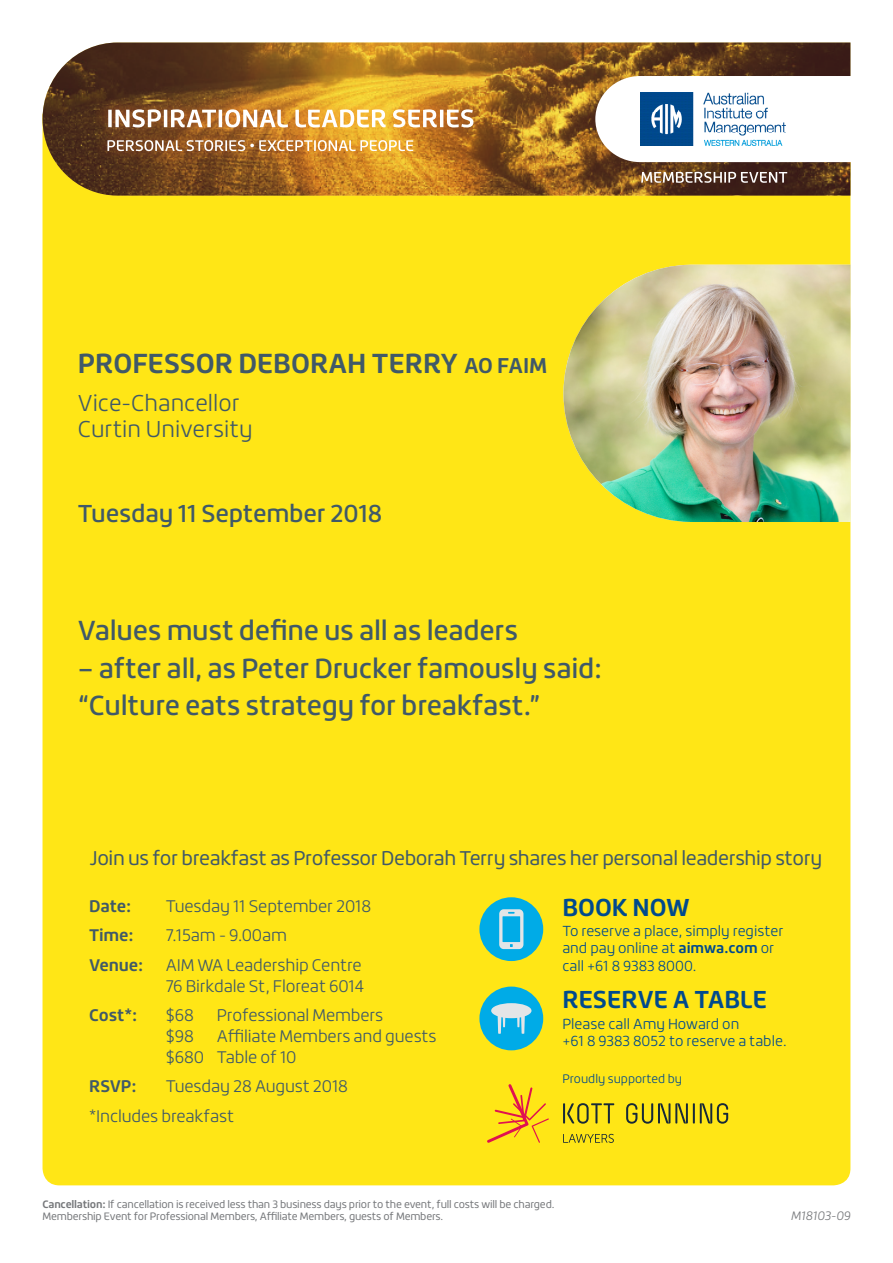
<style>
.page{position:relative;width:893px;height:1263px;background:#fff}
.page>*{position:absolute;margin:0;border:0;box-sizing:border-box;transform-origin:0 0}
.Heading_lvl_2{font:500 27px/37.5px "Roihu";letter-spacing:-.01em;color:#405968}
.t1{font:700 27px "Roihu";color:#405968}
.Heading_lvl_2-2{font:500 24px "Roihu";letter-spacing:-.01em;color:#405968}
.t2{font:700 24px "Roihu";color:#004a8d}
.t3{font:300 22.5px/25.5px "Roihu";color:#405968}
.t4{font:19.5px "Roihu";letter-spacing:-.02em;color:#405968}
.Event_details{font:300 16.5px/21px "Roihu";letter-spacing:-.01em;color:#405968}
.Event_details-2{font:700 16.5px "Roihu";letter-spacing:-.01em;color:#405968}
.t5{font:300 14.25px/17.2px "Roihu";color:#004a8d}
.Heading_lvl_1{font:300 12px "Roihu";color:#004a8d}
.t6{font:italic 300 12px "Roihu";color:#76787b}
.Program_details_-_Ad{font:10.5px/12.8px "Roihu";letter-spacing:-.02em;color:#76787b}
.s1{font-size:21px}
.s2{font-weight:700}
</style>
<div class="page">
<div style="left:43px;top:196px;width:807px;height:989px;background:#ffe616"></div>
<svg style="left:43px;top:43px;width:807px;height:153px;background:#885c22"></svg>
<svg style="left:595px;top:76px;width:255px;height:86px"></svg>
<img style="left:640px;top:93px;width:145px;height:52px">
<div style="left:94px;top:96px;width:393px;height:45px;background:#f37932;opacity:.75"></div>
<img style="left:108px;top:109px;width:365px;height:18px">
<svg style="left:641px;top:172px;width:146px;height:11px"></svg>
<div style="left:94px;top:126px;width:332px;height:39px;background:#f37932;opacity:.75"></div>
<svg style="left:107px;top:140px;width:306px;height:11px"></svg>
<img style="left:563px;top:265px;width:287px;height:257px">
<div style="left:479px;top:897px;width:64px;height:64px;background:#00abe7;border-radius:50%"></div>
<svg style="left:499px;top:909px;width:24px;height:40px"></svg>
<div style="left:479px;top:986px;width:64px;height:64px;background:#00abe7;border-radius:50%"></div>
<svg style="left:491px;top:1003px;width:40px;height:31px"></svg>
<svg style="left:563px;top:1134px;width:51px;height:9px"></svg>
<svg style="left:563px;top:1103px;width:51px;height:21px"></svg>
<svg style="left:626px;top:1103px;width:62px;height:21px"></svg>
<hr style="left:693px;top:1103px;width:2px;height:20px;background:#172938">
<svg style="left:700px;top:1103px;width:28px;height:21px"></svg>
<svg style="left:487px;top:1084px;width:62px;height:59px;background:#fac51e"></svg>
<p class="t1" style="left:78px;top:348px;width:471px">PROFESSOR DEBORAH TERRY <span class="s1">AO FAIM</span></p>
<p class="t3" style="left:78px;top:391px;width:176px">Vice-Chancellor<br>Curtin University</p>
<p class="Heading_lvl_2-2" style="left:78px;top:500px;width:306px">Tuesday 11 September 2018</p>
<p class="Heading_lvl_2" style="left:78px;top:612px;width:442px">Values must define us all as leaders</p>
<p class="Heading_lvl_2" style="left:78px;top:650px;width:526px">– after all, as Peter Drucker famously said: “Culture eats strategy for breakfast.”</p>
<p class="t4" style="left:89px;top:847px;width:734px">Join us for breakfast as Professor Deborah Terry shares her personal leadership story</p>
<p class="Event_details-2" style="left:89px;top:896px;width:44px">Date:</p>
<p class="Event_details" style="left:166px;top:896px;width:207px">Tuesday 11 September 2018</p>
<p class="Event_details-2" style="left:89px;top:926px;width:46px">Time:</p>
<p class="Event_details" style="left:166px;top:925px;width:123px">7.15am - 9.00am</p>
<p class="Event_details-2" style="left:89px;top:955px;width:56px">Venue:</p>
<p class="Event_details" style="left:166px;top:954px;width:200px">AIM WA Leadership Centre<br>76 Birkdale St, Floreat 6014</p>
<p class="Event_details-2" style="left:89px;top:1006px;width:49px">Cost*:</p>
<p class="Event_details" style="left:166px;top:1005px;width:30px">$68</p>
<p class="Event_details" style="left:217px;top:1005px;width:168px">Professional Members</p>
<p class="Event_details" style="left:166px;top:1026px;width:30px">$98</p>
<p class="Event_details" style="left:166px;top:1026px;width:272px;text-indent:51px">Affiliate Members and guests $680 Table of 10</p>
<p class="Event_details-2" style="left:89px;top:1077px;width:49px">RSVP:</p>
<p class="Event_details" style="left:166px;top:1076px;width:184px">Tuesday 28 August 2018</p>
<p class="Event_details" style="left:89px;top:1105px;width:146px">*Includes breakfast</p>
<p class="t2" style="left:562px;top:893px;width:129px">BOOK NOW</p>
<p class="t5" style="left:562px;top:922px;width:223px">To reserve a place, simply register and pay online at <span class="s2">aimwa.com</span> or call +61 8 9383 8000.</p>
<p class="t2" style="left:562px;top:986px;width:206px">RESERVE A TABLE</p>
<p class="t5" style="left:562px;top:1015px;width:226px">Please call Amy Howard on<br>+61 8 9383 8052 to reserve a table.</p>
<p class="Heading_lvl_1" style="left:562px;top:1072px;width:121px">Proudly supported by</p>
<p class="Program_details_-_Ad" style="left:43px;top:1198px;width:513px"><span class="s2">Cancellation:</span> If cancellation is received less than 3 business days prior to the event, full costs will be charged.<br>Membership Event for Professional Members, Affiliate Members, guests of Members.</p>
<p class="t6" style="left:791px;top:1209px;width:61px">M18103-09</p>
</div>
